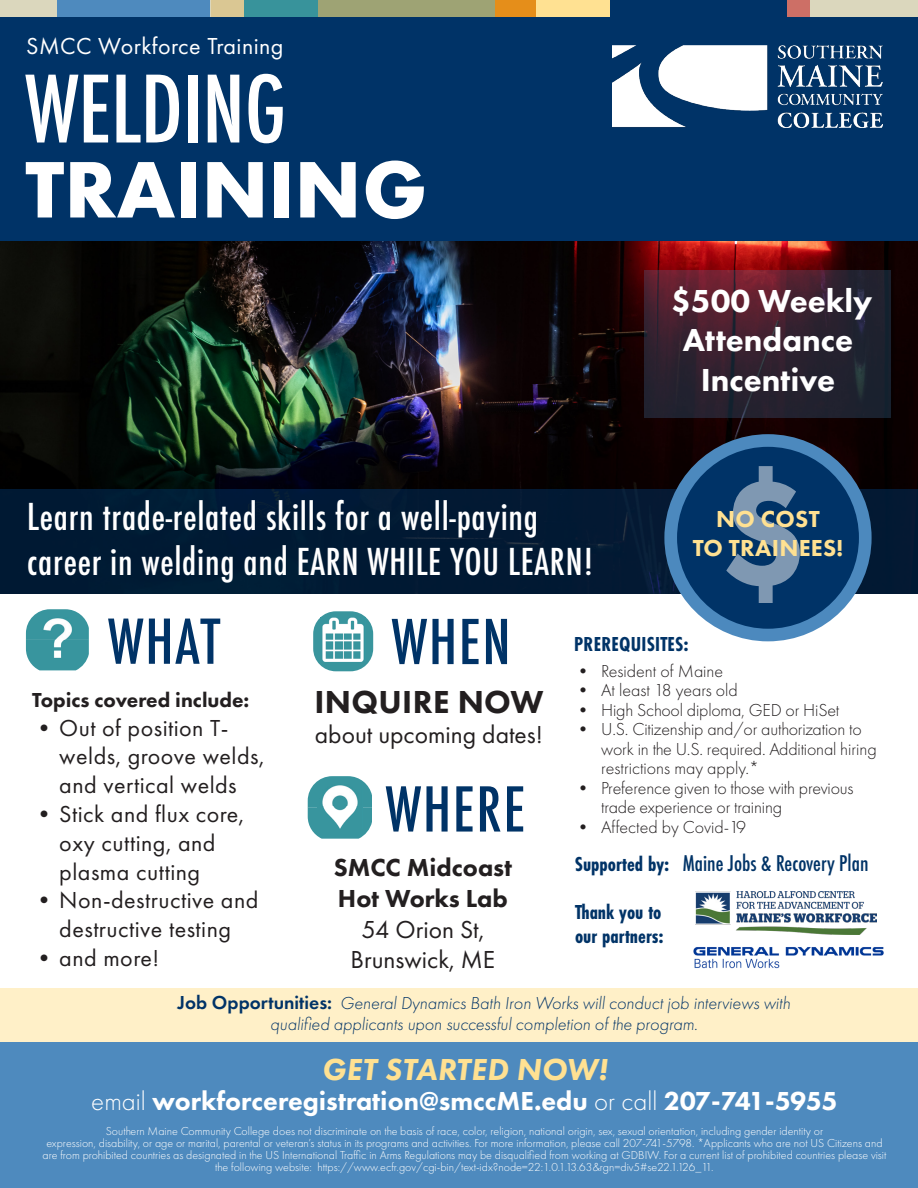
<style>
.page{position:relative;width:918px;height:1188px;background:#fff}
.page>*{position:absolute;margin:0;border:0;box-sizing:border-box;transform-origin:0 0}
.t1{font:800 154.5px "Futura PT";color:#fff}
.t2{font:500 condensed 90px "Futura";color:#fff}
.t3{font:700 73.5px "Futura";color:#fff}
.t4{font:500 condensed 60px "Futura";letter-spacing:.03em;color:#003367}
.t5{font:500 condensed 36px "Futura";letter-spacing:.02em;color:#fff}
.t6{font:800 33px "Futura PT";color:#fff}
.t7{font:800 33px "Futura PT";letter-spacing:.01em;color:#231f20}
.t8{font:italic 800 31.5px "Futura PT";letter-spacing:.01em;color:#ffe192}
.t9{font:800 27px "Futura PT";color:#fff}
.t10{font:25.5px/30.6px "Futura PT";color:#231f20;text-align:center}
.t11{font:800 25.5px/30.6px "Futura PT";color:#231f20}
.t12{font:24px/28.8px "Futura PT";letter-spacing:.02em;color:#231f20}
.t13{font:24px "Futura PT";letter-spacing:.02em;color:#fff}
.t14{font:800 24px "Futura PT";letter-spacing:.01em;color:#ffe192}
.t15{font:700 21px "Futura PT Cond";color:#003367}
.t16{font:500 condensed 21px "Futura";color:#003367}
.t17{font:800 21px "Futura PT";color:#231f20}
.t18{font:300 18px/19.5px "Futura PT";letter-spacing:-.01em;color:#231f20}
.t19{font:italic 300 18px/21.6px "Futura PT";color:#003367;text-align:center}
.t20{font:300 12px/12px "Futura PT";color:#fff;text-align:center}
.s1{font-family:"Futura PT Cond";font-weight:700;font-stretch:normal}
.s2{font-weight:600;font-style:normal;font-size:19.5px}
.s3{font-weight:300}
</style>
<div class="page">
<img style="left:693px;top:947px;width:191px;height:22px">
<img style="left:0;top:241px;width:918px;height:249px">
<div style="left:0;top:5px;width:918px;height:236px;background:#003367"></div>
<div style="left:0;top:0;width:918px;height:16px;background:#dbd7bd"></div>
<div style="left:57px;top:0;width:153px;height:16px;background:#4e8abe"></div>
<div style="left:211px;top:0;width:33px;height:16px;background:#dac793"></div>
<div style="left:244px;top:0;width:74px;height:16px;background:#38939b"></div>
<div style="left:318px;top:0;width:177px;height:16px;background:#9ea374"></div>
<div style="left:495px;top:0;width:41px;height:16px;background:#e58e1a"></div>
<div style="left:536px;top:0;width:74px;height:16px;background:#ffe192"></div>
<div style="left:610px;top:0;width:177px;height:16px;background:#003367"></div>
<div style="left:787px;top:0;width:23px;height:16px;background:#cd6f66"></div>
<img style="left:612px;top:45px;width:271px;height:82px">
<div style="left:313px;top:611px;width:60px;height:60px;background:#39959d;border-radius:23px"></div>
<img style="left:322px;top:617px;width:42px;height:45px">
<img style="left:26px;top:609px;width:63px;height:61px">
<img style="left:308px;top:776px;width:64px;height:63px">
<img style="left:317px;top:784px;width:45px;height:45px">
<div style="left:1px;top:1042px;width:917px;height:146px;background:#4e8abe"></div>
<div style="left:0;top:988px;width:918px;height:54px;background:#fff0c8"></div>
<img style="left:695px;top:892px;width:182px;height:43px">
<div style="left:0;top:490px;width:918px;height:104px;background:#001933"></div>
<svg style="left:645px;top:270px;width:246px;height:148px"></svg>
<div style="left:664px;top:434px;width:208px;height:207px;background:#4c89be;border-radius:50%"></div>
<div style="left:677px;top:447px;width:182px;height:182px;background:#003367;border-radius:50%"></div>
<p class="t13" style="left:26px;top:32px;width:259px">SMCC Workforce Training</p>
<p class="t2" style="left:25px;top:52px;width:263px">WELDING</p>
<p class="t3" style="left:25px;top:137px;width:403px">TRAINING</p>
<p class="t5" style="left:27px;top:494px;width:512px">Learn trade-related skills for a well-paying</p>
<p class="t5" style="left:27px;top:539px;width:568px">career in welding and EARN WHILE YOU LEARN!</p>
<p class="t6" style="left:671px;top:280px;width:203px">$500 Weekly</p>
<p class="t6" style="left:683px;top:320px;width:172px">Attendance</p>
<p class="t6" style="left:701px;top:359px;width:136px">Incentive</p>
<h1 class="t1" style="left:718px;top:438px;width:94px">$</h1>
<p class="t14" style="left:716px;top:504px;width:105px">NO COST</p>
<p class="t14" style="left:693px;top:533px;width:152px">TO TRAINEES!</p>
<p class="t4" style="left:108px;top:603px;width:114px">WHAT</p>
<p class="t4" style="left:392px;top:604px;width:120px">WHEN</p>
<p class="t17" style="left:32px;top:687px;width:219px">Topics covered include:</p>
<p class="t12" style="left:59px;top:713px;width:207px;text-indent:-27px">•Out of position T&shy;welds, groove welds, and vertical welds</p>
<p class="t12" style="left:59px;top:800px;width:187px;text-indent:-27px">•Stick and flux core, oxy cutting, and plasma cutting</p>
<p class="t12" style="left:32px;top:886px;width:228px;text-align:center">•Non-destructive and destructive testing</p>
<p class="t12" style="left:32px;top:944px;width:128px">•and more!</p>
<p class="t7" style="left:314px;top:681px;width:231px">INQUIRE NOW</p>
<p class="t10" style="left:315px;top:720px;width:230px">about upcoming dates!</p>
<p class="t4" style="left:386px;top:771px;width:141px">WHERE</p>
<p class="t11" style="left:334px;top:852px;width:180px">SMCC Midcoast<br>Hot Works Lab</p>
<p class="t10" style="left:351px;top:914px;width:146px">54 Orion St,<br>Brunswick, ME</p>
<p class="t15" style="left:574px;top:632px;width:116px">PREREQUISITES:</p>
<p class="t18" style="left:574px;top:661px;width:151px">• Resident of Maine</p>
<p class="t18" style="left:574px;top:681px;width:165px">• At least 18 years old</p>
<p class="t18" style="left:574px;top:700px;width:267px">• High School diploma, GED or HiSet</p>
<p class="t18" style="left:601px;top:720px;width:277px;text-indent:-27px">• U.S. Citizenship and/or authorization to work in the U.S. required. Additional hiring restrictions may apply.*</p>
<p class="t18" style="left:601px;top:778px;width:254px;text-indent:-27px">• Preference given to those with previous trade experience or training</p>
<p class="t18" style="left:574px;top:817px;width:173px">• Affected by Covid-19</p>
<p class="t16" style="left:575px;top:850px;width:295px"><span class="s1">Supported by:</span> Maine Jobs &amp; Recovery Plan</p>
<p class="t15" style="left:575px;top:900px;width:88px">Thank you to</p>
<p class="t15" style="left:575px;top:924px;width:90px">our partners:</p>
<p class="t19" style="left:178px;top:992px;width:614px"><span class="s2">Job Opportunities:</span> General Dynamics Bath Iron Works will conduct job interviews with qualified applicants upon successful completion of the program.</p>
<p class="t8" style="left:322px;top:1049px;width:287px">GET STARTED NOW!</p>
<p class="t9" style="left:91px;top:1084px;width:748px"><span class="s3">email</span> workforceregistration@smccME.edu <span class="s3">or call</span> 207-741-5955</p>
<p class="t20" style="left:106px;top:1125px;width:719px">Southern Maine Community College does not discriminate on the basis of race, color, religion, national origin, sex, sexual orientation, including gender identity or</p>
<p class="t20" style="left:42px;top:1137px;width:845px">expression, disability, or age or marital, parental or veteran’s status in its programs and activities. For more information, please call 207-741-5798. *Applicants who are not US Citizens and are from prohibited countries as designated in the US International Traffic in Arms Regulations may be disqualified from working at GDBIW. For a current list of prohibited countries please visit the following website: https://www.ecfr.gov/cgi-bin/text-idx?node=22:1.0.1.13.63&amp;rgn=div5#se22.1.126_11.</p>
</div>
